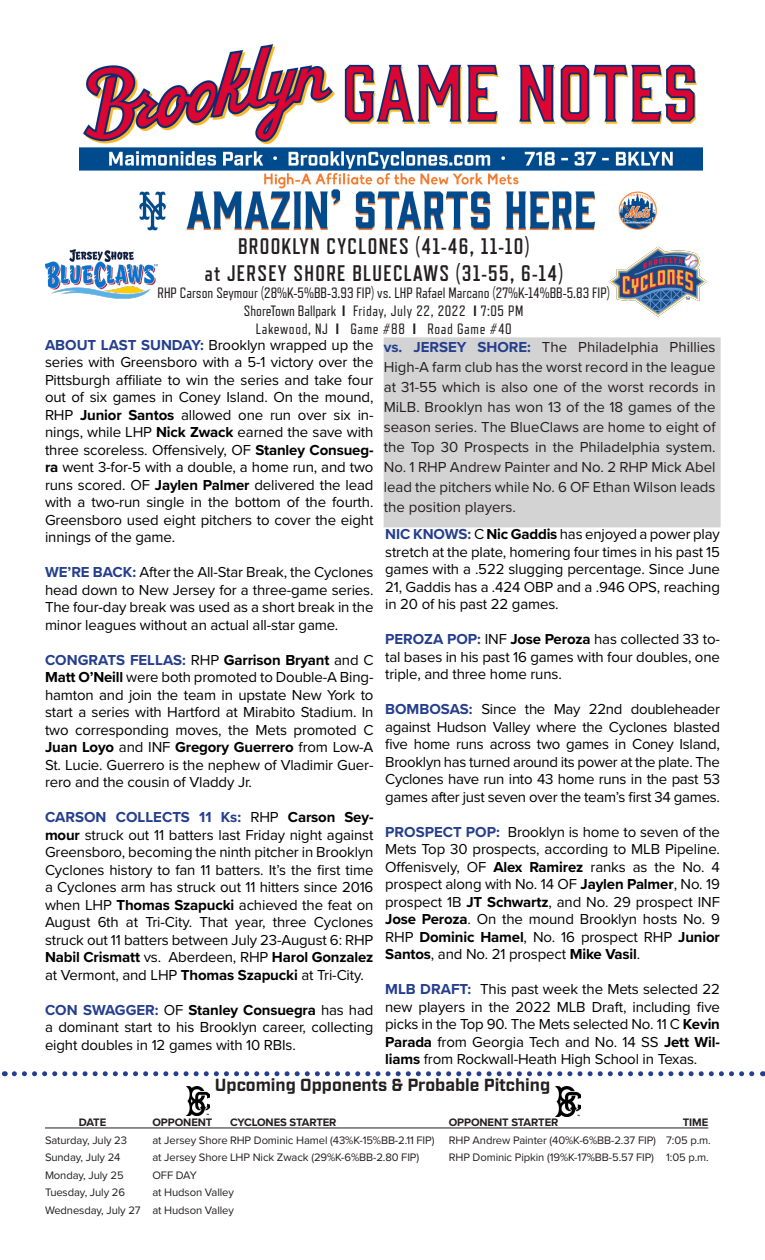
<style>
.page{position:relative;width:765px;height:1260px;background:#fff}
.page>*{position:absolute;margin:0;border:0;box-sizing:border-box;transform-origin:0 0}
.t1{font:700 22.5px "Refrigerator Deluxe";letter-spacing:.06em;color:#231f20;scale:.95 1}
.t2{font:700 17.5px "Industry";color:#231f20}
.t3{font:15px/17.5px "Proxima Nova";letter-spacing:-.01em;color:#000;text-align:justify}
.t4{font:15px/20px "Proxima Nova";color:#231f20;text-align:justify}
.t5{font:15px "Refrigerator Deluxe";color:#231f20}
.t6{font:15px "Refrigerator Deluxe";letter-spacing:.04em;color:#231f20}
.t7{font:11.25px "Proxima Nova";letter-spacing:-.01em;color:#231f20}
.t8{font:700 11.25px "Proxima Nova";letter-spacing:-.01em;color:#231f20}
.s1{font-weight:800}
.s2{font-weight:700;color:#253f8e}
.s3{font-weight:700}
</style>
<div class="page">
<div style="left:384px;top:338px;width:336px;height:189px;background:#d3d3d3"></div>
<svg style="left:14px;top:1071px;width:749px;height:5px"></svg>
<hr style="left:45px;top:1127px;width:663px;height:1px;background:#231f20">
<img style="left:186px;top:1087px;width:24px;height:28px">
<img style="left:555px;top:1087px;width:25px;height:29px">
<img style="left:608px;top:246px;width:100px;height:71px">
<img style="left:80px;top:44px;width:622px;height:187px">
<img style="left:45px;top:249px;width:112px;height:50px">
<p class="t1" style="left:238px;top:233px;width:308px">BROOKLYN CYCLONES (41-46, 11-10)</p>
<p class="t1" style="left:204px;top:260px;width:379px">at JERSEY SHORE BLUECLAWS (31-55, 6-14)</p>
<p class="t5" style="left:157px;top:285px;width:454px">RHP Carson Seymour (28%K-5%BB-3.93 FIP) vs. LHP Rafael Marcano (27%K-14%BB-5.83 FIP)</p>
<p class="t5" style="left:244px;top:303px;width:281px">ShoreTown Ballpark <span class="s1">I</span> Friday, July 22, 2022 <span class="s1">I</span> 7:05 PM</p>
<p class="t6" style="left:256px;top:321px;width:257px">Lakewood, NJ <span class="s1">I</span> Game #88 <span class="s1">I</span> Road Game #40</p>
<p class="t3" style="left:45px;top:335px;width:330px"><span class="s2">ABOUT LAST SUNDAY:</span> Brooklyn wrapped up the series with Greensboro with a 5-1 victory over the Pittsburgh affiliate to win the series and take four out of six games in Coney Island. On the mound, RHP <span class="s3">Junior Santos</span> allowed one run over six in&shy;nings, while LHP <span class="s3">Nick Zwack</span> earned the save with three scoreless. Offensively, OF <span class="s3">Stanley Consueg&shy;ra</span> went 3-for-5 with a double, a home run, and two runs scored. OF <span class="s3">Jaylen Palmer</span> delivered the lead with a two-run single in the bottom of the fourth.<br>Greensboro used eight pitchers to cover the eight innings of the game.</p>
<p class="t3" style="left:45px;top:563px;width:330px"><span class="s2">WE’RE BACK:</span> After the All-Star Break, the Cyclones head down to New Jersey for a three-game series.<br>The four-day break was used as a short break in the minor leagues without an actual all-star game.</p>
<p class="t3" style="left:45px;top:650px;width:330px"><span class="s2">CONGRATS FELLAS:</span> RHP <span class="s3">Garrison Bryant</span> and C <span class="s3">Matt O’Neill</span> were both promoted to Double-A Bing&shy;hamton and join the team in upstate New York to start a series with Hartford at Mirabito Stadium. In two corresponding moves, the Mets promoted C <span class="s3">Juan Loyo</span> and INF <span class="s3">Gregory Guerrero</span> from Low-A St. Lucie. Guerrero is the nephew of Vladimir Guer&shy;rero and the cousin of Vladdy Jr.</p>
<p class="t3" style="left:45px;top:808px;width:330px"><span class="s2">CARSON COLLECTS 11 Ks:</span> RHP <span class="s3">Carson Sey&shy;mour</span> struck out 11 batters last Friday night against Greensboro, becoming the ninth pitcher in Brooklyn Cyclones history to fan 11 batters. It’s the first time a Cyclones arm has struck out 11 hitters since 2016 when LHP <span class="s3">Thomas Szapucki</span> achieved the feat on August 6th at Tri-City. That year, three Cyclones struck out 11 batters between July 23-August 6: RHP <span class="s3">Nabil Crismatt</span> vs. Aberdeen, RHP <span class="s3">Harol Gonzalez </span>at Vermont, and LHP <span class="s3">Thomas Szapucki</span> at Tri-City.</p>
<p class="t3" style="left:45px;top:1000px;width:330px"><span class="s2">CON SWAGGER:</span> OF <span class="s3">Stanley Consuegra</span> has had a dominant start to his Brooklyn career, collecting eight doubles in 12 games with 10 RBIs.</p>
<p class="t4" style="left:384px;top:337px;width:333px"><span class="s2">vs. JERSEY SHORE:</span> The Philadelphia Phillies High-A farm club has the worst record in the league at 31-55 which is also one of the worst records in MiLB. Brooklyn has won 13 of the 18 games of the season series. The BlueClaws are home to eight of the Top 30 Prospects in the Philadelphia system.<br>No. 1 RHP Andrew Painter and No. 2 RHP Mick Abel lead the pitchers while No. 6 OF Ethan Wilson leads the position players.</p>
<p class="t3" style="left:385px;top:525px;width:336px"><span class="s2">NIC KNOWS:</span> C <span class="s3">Nic Gaddis</span> has enjoyed a power play stretch at the plate, homering four times in his past 15 games with a .522 slugging percentage. Since June 21, Gaddis has a .424 OBP and a .946 OPS, reaching in 20 of his past 22 games.</p>
<p class="t3" style="left:385px;top:630px;width:336px"><span class="s2">PEROZA POP:</span> INF <span class="s3">Jose Peroza</span> has collected 33 to&shy;tal bases in his past 16 games with four doubles, one triple, and three home runs.</p>
<p class="t3" style="left:385px;top:700px;width:336px"><span class="s2">BOMBOSAS:</span> Since the May 22nd doubleheader against Hudson Valley where the Cyclones blasted five home runs across two games in Coney Island, Brooklyn has turned around its power at the plate. The Cyclones have run into 43 home runs in the past 53 games after just seven over the team’s first 34 games.</p>
<p class="t3" style="left:385px;top:822px;width:336px"><span class="s2">PROSPECT POP:</span> Brooklyn is home to seven of the Mets Top 30 prospects, according to MLB Pipeline.<br>Offenisvely, OF <span class="s3">Alex Ramirez</span> ranks as the No. 4 prospect along with No. 14 OF <span class="s3">Jaylen Palmer</span>, No. 19 prospect 1B <span class="s3">JT Schwartz</span>, and No. 29 prospect INF <span class="s3">Jose Peroza</span>. On the mound Brooklyn hosts No. 9<br>RHP <span class="s3">Dominic Hamel</span>, No. 16 prospect RHP <span class="s3">Junior Santos</span>, and No. 21 prospect <span class="s3">Mike Vasil</span>.</p>
<p class="t3" style="left:385px;top:980px;width:336px"><span class="s2">MLB DRAFT:</span> This past week the Mets selected 22 new players in the 2022 MLB Draft, including five picks in the Top 90. The Mets selected No. 11 C <span class="s3">Kevin Parada</span> from Georgia Tech and No. 14 SS <span class="s3">Jett Wil&shy;liams</span> from Rockwall-Heath High School in Texas.</p>
<p class="t2" style="left:215px;top:1075px;width:337px">Upcoming Opponents &amp; Probable Pitching</p>
<p class="t8" style="left:79px;top:1114px;width:29px">DATE</p>
<p class="t8" style="left:153px;top:1114px;width:61px">OPPONENT</p>
<p class="t8" style="left:230px;top:1114px;width:108px">CYCLONES STARTER</p>
<p class="t8" style="left:449px;top:1114px;width:111px">OPPONENT STARTER</p>
<p class="t8" style="left:683px;top:1114px;width:27px">TIME</p>
<p class="t7" style="left:45px;top:1132px;width:84px">Saturday, July 23</p>
<p class="t7" style="left:153px;top:1132px;width:283px">at Jersey Shore RHP Dominic Hamel (43%K-15%BB-2.11 FIP)</p>
<p class="t7" style="left:449px;top:1132px;width:264px">RHP Andrew Painter (40%K-6%BB-2.37 FIP) 7:05 p.m.</p>
<p class="t7" style="left:45px;top:1149px;width:77px">Sunday, July 24</p>
<p class="t7" style="left:153px;top:1149px;width:268px">at Jersey Shore LHP Nick Zwack (29%K-6%BB-2.80 FIP)</p>
<p class="t7" style="left:449px;top:1149px;width:262px">RHP Dominic Pipkin (19%K-17%BB-5.57 FIP) 1:05 p.m.</p>
<p class="t7" style="left:45px;top:1167px;width:80px">Monday, July 25</p>
<p class="t7" style="left:153px;top:1167px;width:46px">OFF DAY</p>
<p class="t7" style="left:45px;top:1184px;width:82px">Tuesday, July 26</p>
<p class="t7" style="left:153px;top:1184px;width:83px">at Hudson Valley</p>
<p class="t7" style="left:45px;top:1202px;width:190px">Wednesday, July 27 at Hudson Valley</p>
</div>
